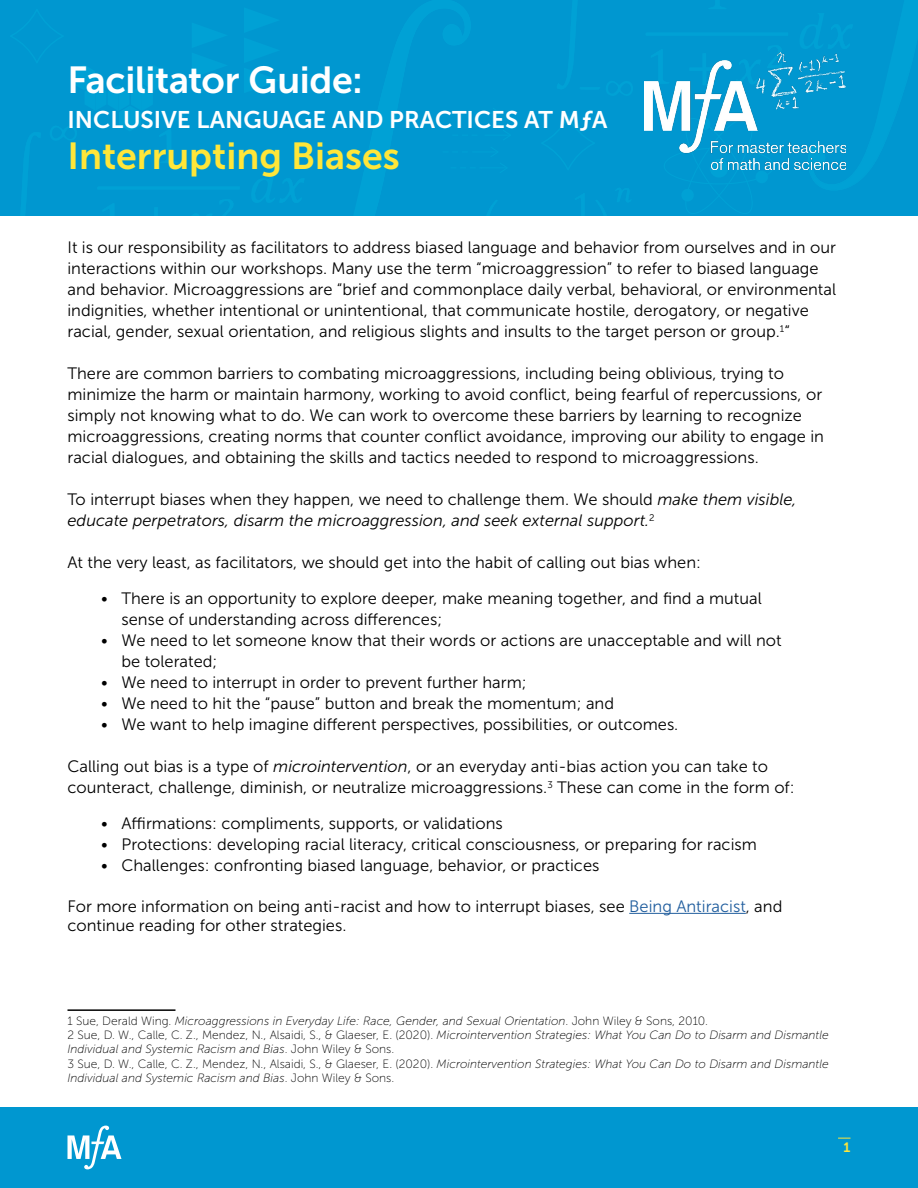
<style>
.page{position:relative;width:918px;height:1188px;background:#fff}
.page>*{position:absolute;margin:0;border:0;box-sizing:border-box;transform-origin:0 0}
.t1{font:37.5px "Museo Sans 700";color:#ffe639}
.t2{font:37.5px "Museo Sans 700";letter-spacing:-.01em;color:#fff}
.t3{font:24px "Museo Sans 700";color:#fff}
.t4{font:16.5px/21px "Museo Sans 300";color:#000}
.t5{font:italic 16.5px/21px "Museo Sans 300";color:#000}
.t6{font:13.5px "Museo Sans 700";color:#ffe639}
.t7{font:italic 12px/14.4px "Museo Sans 100";color:#000}
.s1{font-style:normal}
.s2{font-style:italic}
.s3{color:#215e9e}
</style>
<div class="page">
<hr style="left:629px;top:913px;width:117px;height:1px;background:#215e9e">
<hr style="left:68px;top:1009px;width:108px;height:2px;background:#000">
<div style="left:0;top:1107px;width:918px;height:81px;background:#0097d0"></div>
<div style="left:0;top:0;width:918px;height:216px;background:#0097d0"></div>
<svg style="left:68px;top:1126px;width:54px;height:43px"></svg>
<svg style="left:838px;top:1138px;width:12px;height:1px"></svg>
<img style="left:644px;top:53px;width:202px;height:116px">
<h1 class="t2" style="left:68px;top:60px;width:297px">Facilitator Guide:</h1>
<h2 class="t3" style="left:68px;top:106px;width:541px">INCLUSIVE LANGUAGE AND PRACTICES AT MƒA</h2>
<h1 class="t1" style="left:68px;top:136px;width:334px">Interrupting Biases</h1>
<p class="t4" style="left:68px;top:237px;width:770px">It is our responsibility as facilitators to address biased language and behavior from ourselves and in our interactions within our workshops. Many use the term “microaggression” to refer to biased language and behavior. Microaggressions are “brief and commonplace daily verbal, behavioral, or environmental indignities, whether intentional or unintentional, that communicate hostile, derogatory, or negative racial, gender, sexual orientation, and religious slights and insults to the target person or group.<sup>1</sup>“</p>
<p class="t4" style="left:67px;top:363px;width:758px">There are common barriers to combating microaggressions, including being oblivious, trying to minimize the harm or maintain harmony, working to avoid conflict, being fearful of repercussions, or simply not knowing what to do. We can work to overcome these barriers by learning to recognize microaggressions, creating norms that counter conflict avoidance, improving our ability to engage in racial dialogues, and obtaining the skills and tactics needed to respond to microaggressions.</p>
<p class="t5" style="left:67px;top:489px;width:731px"><span class="s1">To interrupt biases when they happen, we need to challenge them. We should</span> make them visible, educate perpetrators, disarm the microaggression, and seek external support.<sup>2</sup></p>
<p class="t4" style="left:68px;top:552px;width:635px">At the very least, as facilitators, we should get into the habit of calling out bias when:</p>
<p class="t4" style="left:121px;top:588px;width:642px;text-indent:-20px">• There is an opportunity to explore deeper, make meaning together, and find a mutual sense of understanding across differences;</p>
<p class="t4" style="left:121px;top:630px;width:662px;text-indent:-20px">• We need to let someone know that their words or actions are unacceptable and will not be tolerated;</p>
<p class="t4" style="left:101px;top:672px;width:427px">• We need to interrupt in order to prevent further harm;</p>
<p class="t4" style="left:101px;top:693px;width:514px">• We need to hit the “pause” button and break the momentum; and</p>
<p class="t4" style="left:101px;top:714px;width:579px">• We want to help imagine different perspectives, possibilities, or outcomes.</p>
<p class="t4" style="left:67px;top:756px;width:729px">Calling out bias is a type of <span class="s2">microintervention</span>, or an everyday anti-bias action you can take to counteract, challenge, diminish, or neutralize microaggressions.<sup>3</sup> These can come in the form of:</p>
<p class="t4" style="left:101px;top:813px;width:403px">• Affirmations: compliments, supports, or validations</p>
<p class="t4" style="left:101px;top:834px;width:657px">• Protections: developing racial literacy, critical consciousness, or preparing for racism</p>
<p class="t4" style="left:101px;top:855px;width:500px">• Challenges: confronting biased language, behavior, or practices</p>
<p class="t4" style="left:67px;top:896px;width:716px;line-height:19.5px">For more information on being anti-racist and how to interrupt biases, see <span class="s3">Being Antiracist</span>, and continue reading for other strategies.</p>
<p class="t7" style="left:68px;top:1013px;width:763px"><span class="s1">1 Sue, Derald Wing.</span> Microaggressions in Everyday Life: Race, Gender, and Sexual Orientation<span class="s1">. John Wiley &amp; Sons, 2010.<br>2 Sue, D. W., Calle, C. Z., Mendez, N., Alsaidi, S., &amp; Glaeser, E. (2020).</span> Microintervention Strategies: What You Can Do to Disarm and Dismantle Individual and Systemic Racism and Bias<span class="s1">. John Wiley &amp; Sons.<br>3 Sue, D. W., Calle, C. Z., Mendez, N., Alsaidi, S., &amp; Glaeser, E. (2020).</span> Microintervention Strategies: What You Can Do to Disarm and Dismantle Individual and Systemic Racism and Bias<span class="s1">. John Wiley &amp; Sons.</span></p>
<p class="t6" style="left:844px;top:1140px;width:8px">1</p>
</div>
